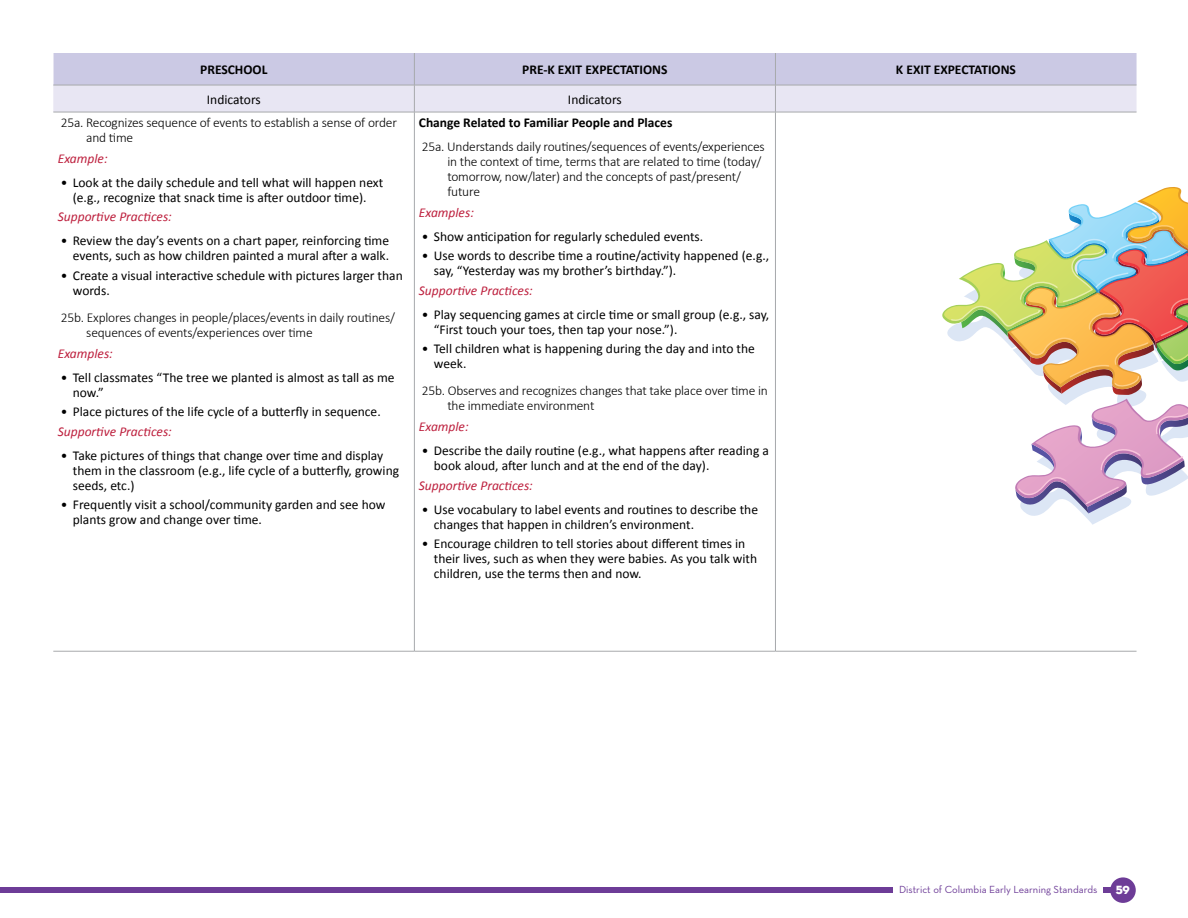
<style>
.page{position:relative;width:1188px;height:918px;background:#fff}
.page>*{position:absolute;margin:0;border:0;box-sizing:border-box;transform-origin:0 0}
.t1{font:13.5px/15px "Calibri";color:#000}
.t2{font:300 13.5px/15px "Calibri";letter-spacing:-.015em;color:#000}
.t3{font:italic 13.5px "Calibri";color:#bd1f3d}
.t4{font:700 13.5px "Calibri";color:#000}
.t5{font:12px "Neutra Disp Titling";color:#fff}
.t6{font:10.5px "Neutra Text";color:#6d3c97}
</style>
<div class="page">
<div style="left:0;top:887px;width:1118px;height:6px;background:#6d3c97"></div>
<div style="left:1110px;top:877px;width:26px;height:26px;background:#6d3c97;border-radius:50%"></div>
<div style="left:893px;top:883px;width:210px;height:15px;background:#fff"></div>
<svg style="left:53px;top:53px;width:1084px;height:59px;background:#d6d4e9"></svg>
<hr style="left:53px;top:112px;width:361px;height:1px;background:#a7a9ac">
<hr style="left:414px;top:112px;width:361px;height:1px;background:#a7a9ac">
<hr style="left:775px;top:112px;width:362px;height:1px;background:#a7a9ac">
<hr style="left:414px;top:112px;width:1px;height:539px;background:#a7a9ac">
<hr style="left:775px;top:112px;width:1px;height:539px;background:#a7a9ac">
<hr style="left:53px;top:651px;width:361px;height:1px;background:#a7a9ac">
<hr style="left:414px;top:651px;width:361px;height:1px;background:#a7a9ac">
<hr style="left:775px;top:651px;width:362px;height:1px;background:#a7a9ac">
<svg style="left:942px;top:187px;width:246px;height:338px"></svg>
<svg style="left:1017px;top:224px;width:171px;height:282px"></svg>
<p class="t4" style="left:200px;top:60px;width:69px">PRESCHOOL</p>
<p class="t4" style="left:522px;top:60px;width:147px">PRE-K EXIT EXPECTATIONS</p>
<p class="t4" style="left:896px;top:60px;width:122px">K EXIT EXPECTATIONS</p>
<p class="t1" style="left:207px;top:91px;width:55px">Indicators</p>
<p class="t1" style="left:568px;top:91px;width:55px">Indicators</p>
<p class="t2" style="left:86px;top:115px;width:312px;text-indent:-26px">25a. Recognizes sequence of events to establish a sense of order and time</p>
<p class="t3" style="left:58px;top:149px;width:51px">Example:</p>
<p class="t1" style="left:61px;top:174px;width:324px;text-align:center">• Look at the daily schedule and tell what will happen next (e.g., recognize that snack time is after outdoor time).</p>
<p class="t3" style="left:58px;top:207px;width:116px">Supportive Practices:</p>
<p class="t1" style="left:61px;top:233px;width:330px;text-align:right">• Review the day’s events on a chart paper, reinforcing time events, such as how children painted a mural after a walk.</p>
<p class="t1" style="left:73px;top:267px;width:331px;text-indent:-12px">• Create a visual interactive schedule with pictures larger than words.</p>
<p class="t2" style="left:86px;top:310px;width:310px;text-indent:-26px">25b. Explores changes in people/places/events in daily routines/ sequences of events/experiences over time</p>
<p class="t3" style="left:58px;top:344px;width:57px">Examples:</p>
<p class="t1" style="left:73px;top:369px;width:323px;text-indent:-12px">• Tell classmates “The tree we planted is almost as tall as me now.”</p>
<p class="t1" style="left:61px;top:404px;width:321px">• Place pictures of the life cycle of a butterfly in sequence.</p>
<p class="t3" style="left:58px;top:422px;width:116px">Supportive Practices:</p>
<p class="t1" style="left:73px;top:447px;width:328px;text-indent:-12px">• Take pictures of things that change over time and display them in the classroom (e.g., life cycle of a butterfly, growing seeds, etc.)</p>
<p class="t1" style="left:73px;top:497px;width:314px;text-indent:-12px">• Frequently visit a school/community garden and see how plants grow and change over time.</p>
<p class="t4" style="left:419px;top:113px;width:255px">Change Related to Familiar People and Places</p>
<p class="t2" style="left:447px;top:139px;width:319px;text-indent:-26px">25a. Understands daily routines/sequences of events/experiences in the context of time, terms that are related to time (today/ tomorrow, now/later) and the concepts of past/present/ future</p>
<p class="t3" style="left:419px;top:203px;width:57px">Examples:</p>
<p class="t1" style="left:422px;top:228px;width:283px">• Show anticipation for regularly scheduled events.</p>
<p class="t1" style="left:434px;top:248px;width:337px;text-indent:-12px">• Use words to describe time a routine/activity happened (e.g., say, “Yesterday was my brother’s birthday.”).</p>
<p class="t3" style="left:419px;top:281px;width:116px">Supportive Practices:</p>
<p class="t1" style="left:434px;top:306px;width:337px;text-indent:-12px">• Play sequencing games at circle time or small group (e.g., say, “First touch your toes, then tap your nose.”).</p>
<p class="t1" style="left:434px;top:341px;width:323px;text-indent:-12px">• Tell children what is happening during the day and into the week.</p>
<p class="t2" style="left:447px;top:383px;width:322px;text-indent:-26px">25b. Observes and recognizes changes that take place over time in the immediate environment</p>
<p class="t3" style="left:419px;top:417px;width:51px">Example:</p>
<p class="t1" style="left:434px;top:443px;width:337px;text-indent:-12px">• Describe the daily routine (e.g., what happens after reading a book aloud, after lunch and at the end of the day).</p>
<p class="t3" style="left:419px;top:476px;width:116px">Supportive Practices:</p>
<p class="t1" style="left:434px;top:501px;width:326px;text-indent:-12px">• Use vocabulary to label events and routines to describe the changes that happen in children’s environment.</p>
<p class="t1" style="left:434px;top:536px;width:325px;text-indent:-12px">• Encourage children to tell stories about different times in their lives, such as when they were babies. As you talk with children, use the terms then and now.</p>
<p class="t6" style="left:899px;top:883px;width:200px">District of Columbia Early Learning Standards</p>
<p class="t5" style="left:1116px;top:882px;width:16px">59</p>
</div>
